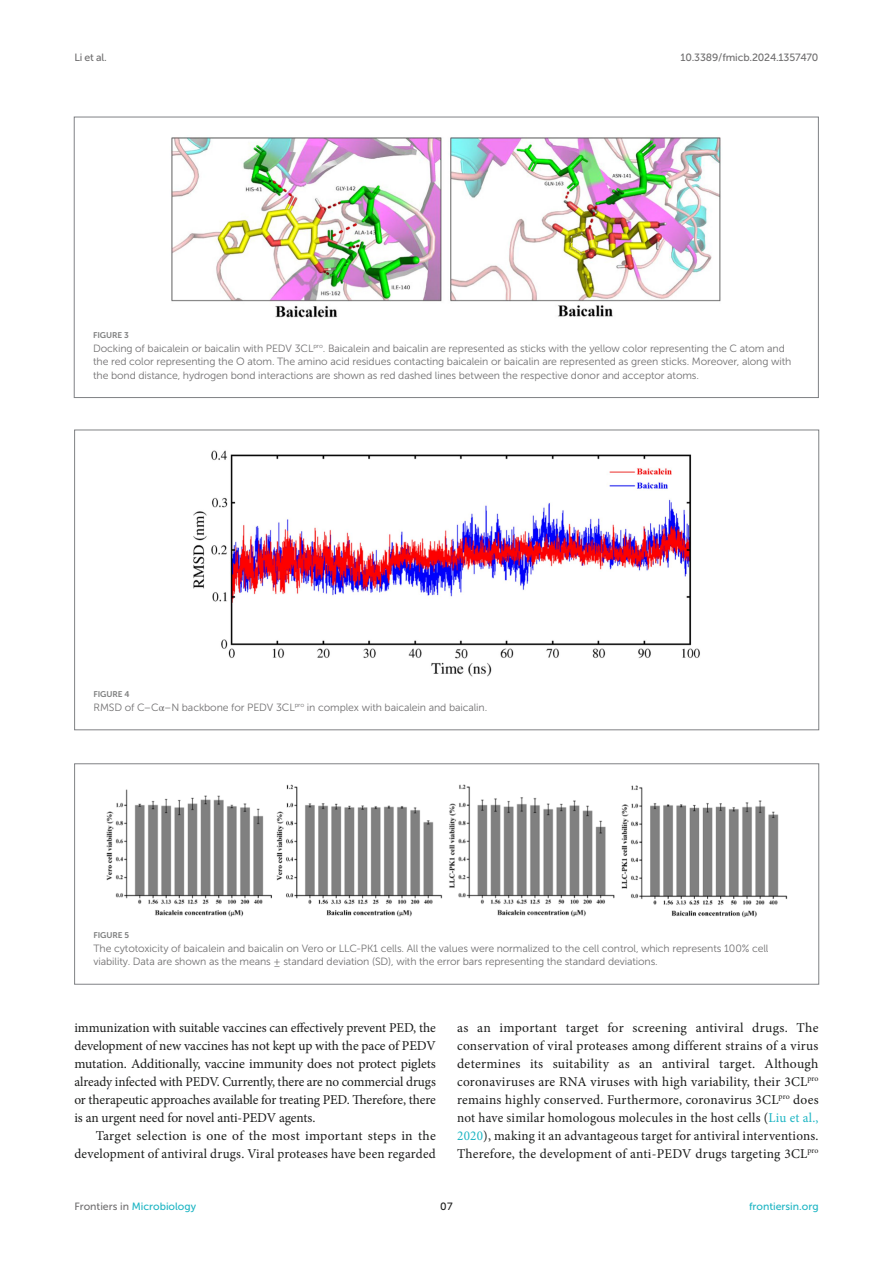
<style>
.page{position:relative;width:893px;height:1263px;background:#fff}
.page>*{position:absolute;margin:0;border:0;box-sizing:border-box;transform-origin:0 0}
.TEXT{font:13.5px/18px "Minion Pro";letter-spacing:.015em;color:#1b1c1b;text-align:right}
.TEXT_FLUSH{font:13.5px/18px "Minion Pro";letter-spacing:-.01em;color:#1b1c1b;text-align:justify}
.FIG_LEG{font:10.5px/13.5px "Museo Sans 300";letter-spacing:-.01em;color:#706f70}
.t1{font:10.5px "Museo Sans 500";color:#1db5c3}
.t2{font:10.5px "Museo Sans 500";letter-spacing:-.015em;color:#706f70}
.t3{font:10.5px "Museo Sans 500";color:#1b1c1b}
.FIG_HD{font:8.25px "Museo Sans 700";letter-spacing:-.01em;color:#7e7f7f}
.s1{font-family:"STIX General"}
.s2{color:#1db5c3}
.s3{color:#706f70}
</style>
<div class="page">
<img style="left:171px;top:137px;width:550px;height:181px">
<img style="left:193px;top:450px;width:507px;height:227px">
<img style="left:106px;top:784px;width:682px;height:134px">
<div style="left:74px;top:763px;width:745px;height:221px;border:1px solid #808285"></div>
<p class="t2" style="left:74px;top:51px;width:34px">Li et al.</p>
<p class="t2" style="left:680px;top:51px;width:140px">10.3389/fmicb.2024.1357470</p>
<p class="FIG_HD" style="left:93px;top:331px;width:37px">FIGURE 3</p>
<p class="FIG_LEG" style="left:93px;top:341px;width:700px">Docking of baicalein or baicalin with PEDV 3CL<sup>pro</sup>. Baicalein and baicalin are represented as sticks with the yellow color representing the C atom and the red color representing the O atom. The amino acid residues contacting baicalein or baicalin are represented as green sticks. Moreover, along with the bond distance, hydrogen bond interactions are shown as red dashed lines between the respective donor and acceptor atoms.</p>
<p class="FIG_HD" style="left:94px;top:690px;width:37px">FIGURE 4</p>
<p class="FIG_LEG" style="left:94px;top:701px;width:395px">RMSD of C–C<span class="s1">α</span>–N backbone for PEDV 3CL<sup>pro</sup> in complex with baicalein and baicalin.</p>
<p class="FIG_HD" style="left:94px;top:931px;width:37px">FIGURE 5</p>
<p class="FIG_LEG" style="left:94px;top:941px;width:676px">The cytotoxicity of baicalein and baicalin on Vero or LLC-PK1 cells. All the values were normalized to the cell control, which represents 100% cell viability. Data are shown as the means ± standard deviation (SD), with the error bars representing the standard deviations.</p>
<p class="TEXT_FLUSH" style="left:74px;top:1019px;width:363px">immunization with suitable vaccines can effectively prevent PED, the development of new vaccines has not kept up with the pace of PEDV mutation. Additionally, vaccine immunity does not protect piglets already infected with PEDV. Currently, there are no commercial drugs or therapeutic approaches available for treating PED. Therefore, there is an urgent need for novel anti-PEDV agents.</p>
<p class="TEXT" style="left:74px;top:1127px;width:363px">Target selection is one of the most important steps in the development of antiviral drugs. Viral proteases have been regarded</p>
<p class="TEXT" style="left:457px;top:1019px;width:363px;text-align:justify">as an important target for screening antiviral drugs. The conservation of viral proteases among different strains of a virus determines its suitability as an antiviral target. Although coronaviruses are RNA viruses with high variability, their 3CL<sup>pro </sup>remains highly conserved. Furthermore, coronavirus 3CL<sup>pro</sup> does not have similar homologous molecules in the host cells (<span class="s2">Liu et al., 2020</span>), making it an advantageous target for antiviral interventions.<br>Therefore, the development of anti-PEDV drugs targeting 3CL<sup>pro</sup></p>
<p class="t1" style="left:74px;top:1200px;width:123px"><span class="s3">Frontiers in</span> Microbiology</p>
<p class="t3" style="left:440px;top:1200px;width:14px">07</p>
<p class="t1" style="left:749px;top:1200px;width:71px">frontiersin.org</p>
</div>
